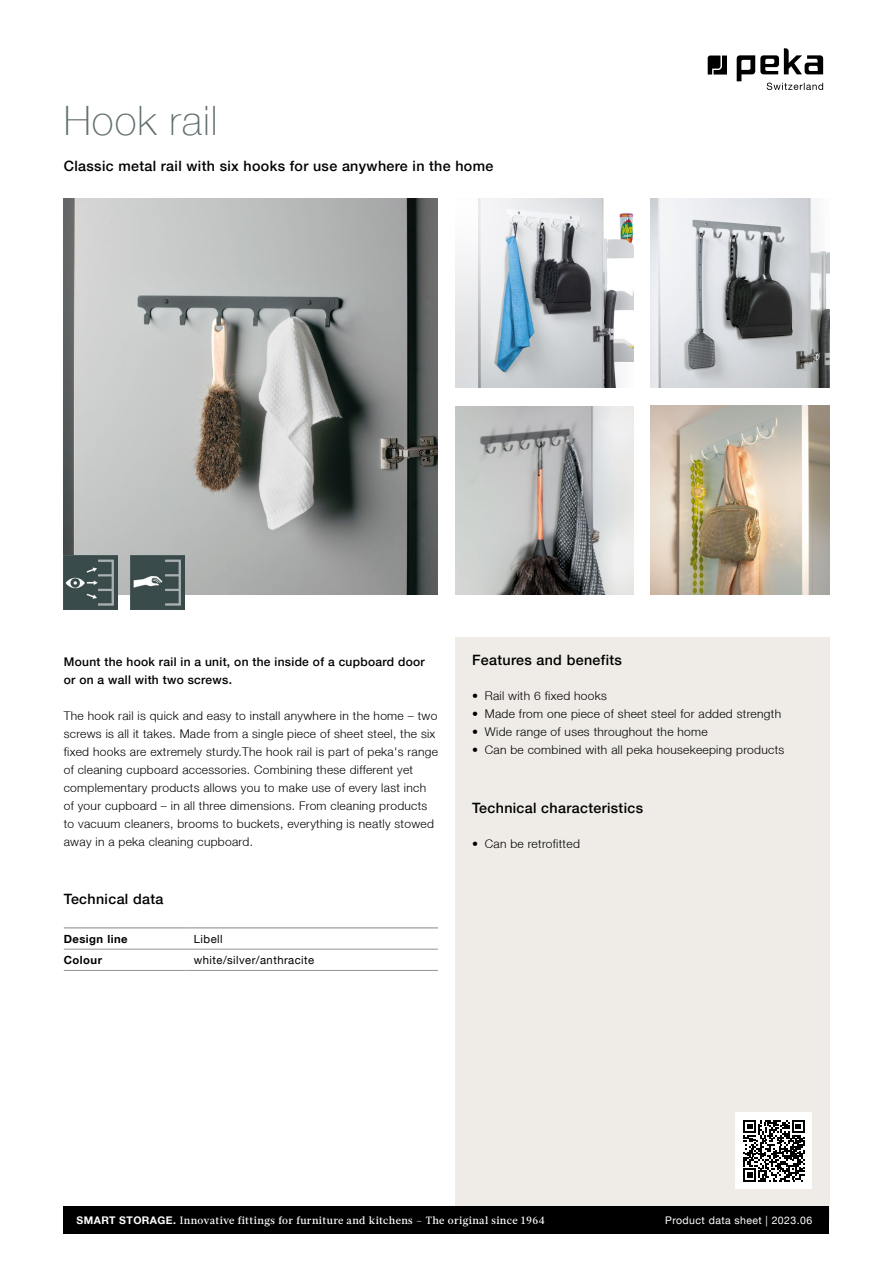
<style>
.page{position:relative;width:893px;height:1263px;background:#fff}
.page>*{position:absolute;margin:0;border:0;box-sizing:border-box;transform-origin:0 0}
.t1{font:100 40.5px "Helvetica Neue LT";letter-spacing:.025em;color:#616e6e}
.t2{font:500 14.25px "Helvetica Neue LT";letter-spacing:.025em;color:#000}
.t3{font:300 12px/18px "Helvetica Neue LT";letter-spacing:.025em;color:#000}
.t4{font:500 12px/18px "Helvetica Neue LT";letter-spacing:.025em;color:#000}
.t5{font:11.25px "Helvetica Neue LT";letter-spacing:.04em;color:#000}
.t6{font:700 11.25px "Helvetica Neue LT";letter-spacing:.04em;color:#000}
.t7{font:500 10.5px "Glosa Text";letter-spacing:.04em;color:#fff}
.t8{font:10.5px "Helvetica Neue LT";letter-spacing:.04em;color:#fff}
.s1{font-family:"Helvetica Neue LT";font-weight:700}
</style>
<div class="page">
<div style="left:455px;top:638px;width:374px;height:582px;background:#efece7"></div>
<div style="left:64px;top:1206px;width:765px;height:28px;background:#000"></div>
<svg style="left:708px;top:56px;width:19px;height:19px"></svg>
<svg style="left:737px;top:48px;width:86px;height:42px"></svg>
<hr style="left:64px;top:949px;width:121px;height:1px;background:#959490">
<hr style="left:185px;top:949px;width:253px;height:1px;background:#959490">
<hr style="left:64px;top:970px;width:121px;height:1px;background:#959490">
<hr style="left:185px;top:970px;width:253px;height:1px;background:#959490">
<hr style="left:64px;top:927px;width:121px;height:1px;background:#959490">
<hr style="left:185px;top:927px;width:253px;height:1px;background:#959490">
<div style="left:736px;top:1112px;width:76px;height:77px;background:#fff"></div>
<svg style="left:743px;top:1120px;width:62px;height:61px"></svg>
<img style="left:64px;top:198px;width:374px;height:396px">
<img style="left:455px;top:198px;width:179px;height:189px">
<img style="left:651px;top:198px;width:178px;height:189px">
<img style="left:455px;top:406px;width:179px;height:188px">
<img style="left:651px;top:405px;width:178px;height:189px">
<img style="left:64px;top:556px;width:54px;height:54px">
<img style="left:131px;top:556px;width:54px;height:54px">
<h1 class="t1" style="left:64px;top:97px;width:155px">Hook rail</h1>
<p class="t2" style="left:64px;top:158px;width:431px">Classic metal rail with six hooks for use anywhere in the home</p>
<p class="t4" style="left:64px;top:652px;width:362px">Mount the hook rail in a unit, on the inside of a cupboard door or on a wall with two screws.</p>
<p class="t3" style="left:64px;top:706px;width:376px">The hook rail is quick and easy to install anywhere in the home – two screws is all it takes. Made from a single piece of sheet steel, the six fixed hooks are extremely sturdy.The hook rail is part of peka's range of cleaning cupboard accessories. Combining these different yet complementary products allows you to make use of every last inch of your cupboard – in all three dimensions. From cleaning products to vacuum cleaners, brooms to buckets, everything is neatly stowed away in a peka cleaning cupboard.</p>
<p class="t2" style="left:64px;top:891px;width:101px">Technical data</p>
<p class="t6" style="left:64px;top:931px;width:65px">Design line</p>
<p class="t5" style="left:194px;top:932px;width:30px">Libell</p>
<p class="t6" style="left:64px;top:953px;width:40px">Colour</p>
<p class="t5" style="left:194px;top:953px;width:122px">white/silver/anthracite</p>
<p class="t2" style="left:472px;top:651px;width:151px">Features and benefits</p>
<p class="t3" style="left:472px;top:686px;width:136px">• Rail with 6 fixed hooks</p>
<p class="t3" style="left:472px;top:704px;width:311px">• Made from one piece of sheet steel for added strength</p>
<p class="t3" style="left:472px;top:722px;width:237px">• Wide range of uses throughout the home</p>
<p class="t3" style="left:472px;top:740px;width:314px">• Can be combined with all peka housekeeping products</p>
<p class="t2" style="left:472px;top:799px;width:173px">Technical characteristics</p>
<p class="t3" style="left:472px;top:834px;width:109px">• Can be retrofitted</p>
<p class="t7" style="left:77px;top:1213px;width:470px"><span class="s1">SMART STORAGE.</span> Innovative fittings for furniture and kitchens – The original since 1964</p>
<p class="t8" style="left:665px;top:1214px;width:148px">Product data sheet | 2023.06</p>
</div>
